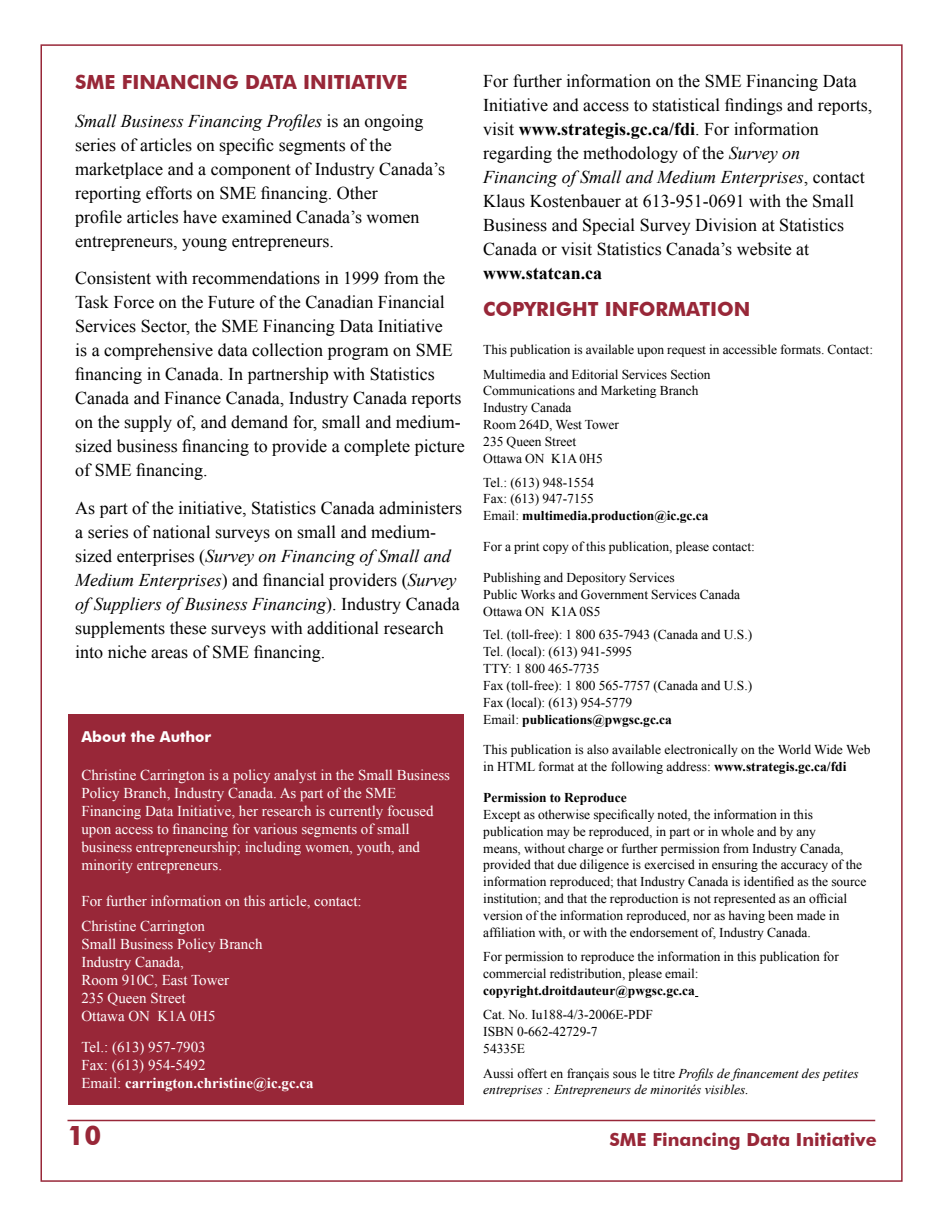
<style>
.page{position:relative;width:945px;height:1215px;background:#fff}
.page>*{position:absolute;margin:0;border:0;box-sizing:border-box;transform-origin:0 0}
.t1{font:700 27px "Futura BT";color:#982738}
.t2{font:700 19.5px "Futura BT";color:#982738}
.t3{font:18px/24px "Times New Roman";color:#000}
.t4{font:700 18px "Futura BT";color:#982738}
.t5{font:700 18px "Times New Roman";color:#000}
.t6{font:15px/18px "Times New Roman";color:#fff}
.t7{font:700 15px "Futura BT";color:#fff}
.t8{font:13.5px/16.8px "Times New Roman";letter-spacing:-.005em;color:#000}
.t9{font:italic 13.5px/16.8px "Times New Roman";color:#000}
.t10{font:700 13.5px "Times New Roman";letter-spacing:-.005em;color:#000}
.s1{font-style:italic}
.s2{font-weight:700}
.s3{font-style:normal}
</style>
<div class="page">
<hr style="left:68px;top:1120px;width:807px;height:1px;background:#982738">
<div style="left:69px;top:714px;width:395px;height:391px;background:#982738"></div>
<h2 class="t2" style="left:75px;top:70px;width:334px">SME FINANCING DATA INITIATIVE</h2>
<p class="t3" style="left:75px;top:108px;width:371px"><span class="s1">Small Business Financing Profiles</span> is an ongoing series of articles on specific segments of the marketplace and a component of Industry Canada’s reporting efforts on SME financing. Other<br>profile articles have examined Canada’s women entrepreneurs, young entrepreneurs.</p>
<p class="t3" style="left:75px;top:266px;width:391px">Consistent with recommendations in 1999 from the Task Force on the Future of the Canadian Financial Services Sector, the SME Financing Data Initiative<br>is a comprehensive data collection program on SME financing in Canada. In partnership with Statistics Canada and Finance Canada, Industry Canada reports on the supply of, and demand for, small and medium&shy;sized business financing to provide a complete picture of SME financing.</p>
<p class="t3" style="left:75px;top:495px;width:388px">As part of the initiative, Statistics Canada administers a series of national surveys on small and medium&shy;sized enterprises (<span class="s1">Survey on Financing of Small and Medium Enterprises</span>) and financial providers (<span class="s1">Survey of Suppliers of Business Financing</span>). Industry Canada supplements these surveys with additional research into niche areas of SME financing.</p>
<p class="t7" style="left:81px;top:727px;width:131px">About the Author</p>
<p class="t6" style="left:81px;top:766px;width:370px">Christine Carrington is a policy analyst in the Small Business Policy Branch, Industry Canada. As part of the SME Financing Data Initiative, her research is currently focused upon access to financing for various segments of small business entrepreneurship; including women, youth, and minority entrepreneurs.</p>
<p class="t6" style="left:81px;top:888px;width:282px;line-height:24.8px">For further information on this article, contact:<br>Christine Carrington</p>
<p class="t6" style="left:81px;top:934px;width:183px">Small Business Policy Branch<br>Industry Canada,<br>Room 910C, East Tower<br>235 Queen Street<br>Ottawa ON K1A 0H5</p>
<p class="t6" style="left:81px;top:1038px;width:234px">Tel.: (613) 957-7903<br>Fax: (613) 954-5492<br>Email: <span class="s2">carrington.christine@ic.gc.ca</span></p>
<p class="t3" style="left:483px;top:68px;width:390px">For further information on the SME Financing Data Initiative and access to statistical findings and reports, visit <span class="s2">www.strategis.gc.ca/fdi</span>. For information regarding the methodology of the <span class="s1">Survey on Financing of Small and Medium Enterprises</span>, contact Klaus Kostenbauer at 613-951-0691 with the Small Business and Special Survey Division at Statistics Canada or visit Statistics Canada’s website at</p>
<h3 class="t5" style="left:483px;top:260px;width:120px">www.statcan.ca</h3>
<h2 class="t2" style="left:483px;top:298px;width:269px">COPYRIGHT INFORMATION</h2>
<p class="t8" style="left:483px;top:337px;width:391px;line-height:24.5px">This publication is available upon request in accessible formats. Contact:<br>Multimedia and Editorial Services Section</p>
<p class="t8" style="left:483px;top:382px;width:217px">Communications and Marketing Branch<br>Industry Canada<br>Room 264D, West Tower<br>235 Queen Street<br>Ottawa ON K1A 0H5</p>
<p class="t8" style="left:483px;top:473px;width:227px">Tel.: (613) 948-1554<br>Fax: (613) 947-7155<br>Email: <span class="s2">multimedia.production@ic.gc.ca</span></p>
<p class="t8" style="left:483px;top:538px;width:273px">For a print copy of this publication, please contact:</p>
<p class="t8" style="left:483px;top:569px;width:258px">Publishing and Depository Services<br>Public Works and Government Services Canada<br>Ottawa ON K1A 0S5</p>
<p class="t8" style="left:483px;top:626px;width:270px">Tel. (toll-free): 1 800 635-7943 (Canada and U.S.)<br>Tel. (local): (613) 941-5995<br>TTY: 1 800 465-7735<br>Fax (toll-free): 1 800 565-7757 (Canada and U.S.)<br>Fax (local): (613) 954-5779<br>Email: <span class="s2">publications@pwgsc.gc.ca</span></p>
<p class="t8" style="left:483px;top:741px;width:389px">This publication is also available electronically on the World Wide Web in HTML format at the following address: <span class="s2">www.strategis.gc.ca/fdi</span></p>
<p class="t10" style="left:483px;top:788px;width:145px">Permission to Reproduce</p>
<p class="t8" style="left:483px;top:806px;width:385px">Except as otherwise specifically noted, the information in this publication may be reproduced, in part or in whole and by any<br>means, without charge or further permission from Industry Canada, provided that due diligence is exercised in ensuring the accuracy of the information reproduced; that Industry Canada is identified as the source institution; and that the reproduction is not represented as an official version of the information reproduced, nor as having been made in affiliation with, or with the endorsement of, Industry Canada.</p>
<p class="t8" style="left:483px;top:948px;width:357px">For permission to reproduce the information in this publication for commercial redistribution, please email:</p>
<p class="t10" style="left:483px;top:981px;width:213px">copyright.droitdauteur@pwgsc.gc.ca</p>
<p class="t8" style="left:483px;top:1006px;width:171px">Cat. No. Iu188-4/3-2006E-PDF<br>ISBN 0-662-42729-7<br>54335E</p>
<p class="t9" style="left:483px;top:1064px;width:377px"><span class="s3">Aussi offert en français sous le titre</span> Profils de financement des petites entreprises : Entrepreneurs de minorités visibles.</p>
<h1 class="t1" style="left:68px;top:1119px;width:35px">10</h1>
<h3 class="t4" style="left:609px;top:1128px;width:269px">SME Financing Data Initiative</h3>
</div>
